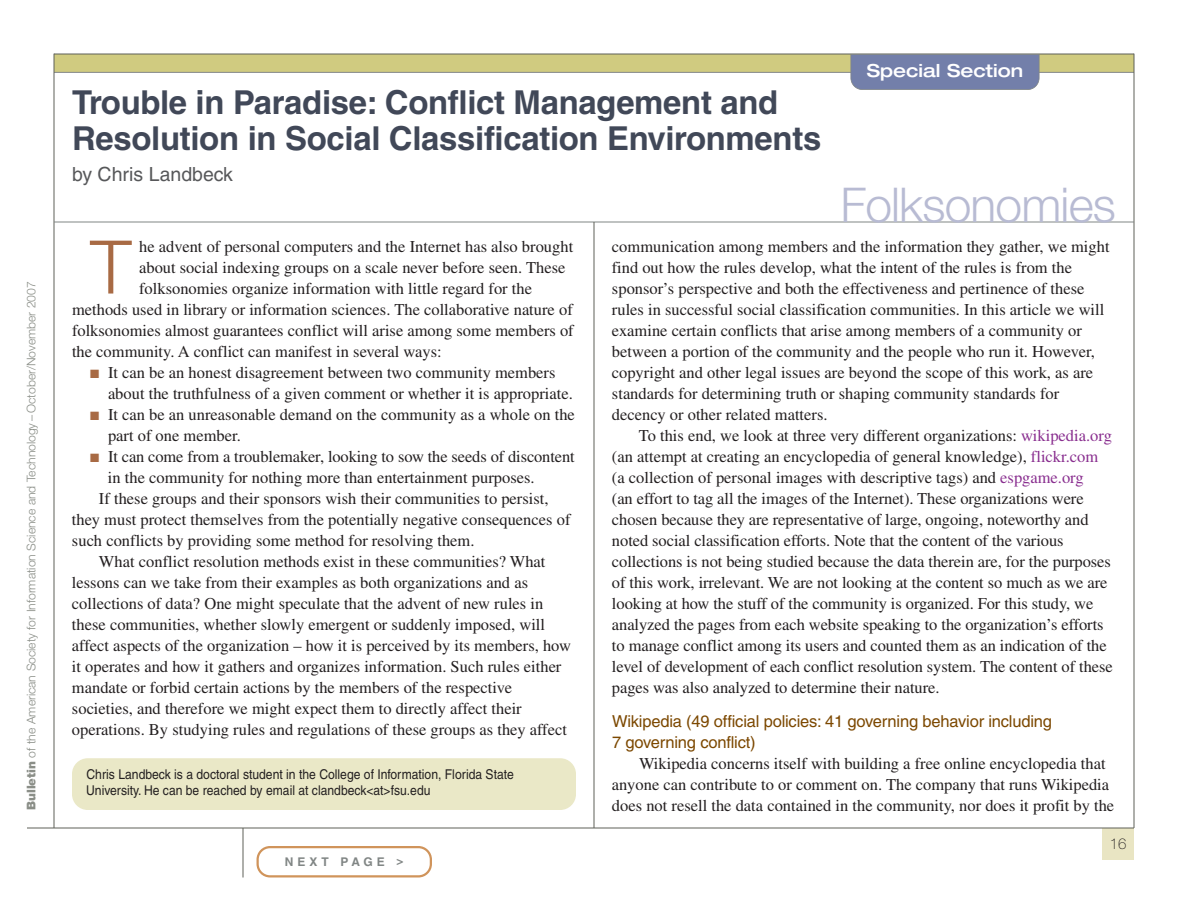
<style>
.page{position:relative;width:1188px;height:918px;background:#fff}
.page>*{position:absolute;margin:0;border:0;box-sizing:border-box;transform-origin:0 0}
.t1{font:300 74.1px "Helvetica Neue";color:#a86a44}
.t2{font:300 48px "Helvetica Neue";letter-spacing:-.015em;color:#b8bbd3}
.t3{font:700 33px/36px "Helvetica";letter-spacing:-.01em;color:#414858}
.t4{font:19.5px "Helvetica";color:#57585a}
.t5{font:500 expanded 18px "Helvetica Neue";color:#fff}
.t6{font:16.5px/21px "Times";color:#231f20}
.t7{font:16.5px/21px "Helvetica";letter-spacing:-.01em;color:#7c4800}
.t8{font:100 15px "Helvetica Neue";color:#231f20}
.t9{font:13.5px/16.5px "Helvetica";color:#231f20;scale:.9 1}
.t10{font:300 12px "Helvetica Neue";letter-spacing:-.005em;color:#8a8e87}
.t11{font:700 12px "Helvetica";letter-spacing:.335em;color:#818685}
.s1{font-weight:900}
.s2{color:#a86a44}
.s3{color:#892e8f}
</style>
<div class="page">
<div style="left:54px;top:54px;width:1080px;height:18px;background:#d0cb80"></div>
<hr style="left:54px;top:72px;width:1080px;height:1px;background:#818685">
<hr style="left:54px;top:54px;width:1080px;height:1px;background:#5e6159">
<div style="left:1102px;top:828px;width:32px;height:32px;background:#e9e5c3"></div>
<hr style="left:243px;top:828px;width:1px;height:50px;background:#5e6159">
<hr style="left:27px;top:828px;width:1107px;height:1px;background:#5e6159">
<hr style="left:54px;top:54px;width:1px;height:774px;background:#5e6159">
<hr style="left:1134px;top:54px;width:1px;height:774px;background:#5e6159">
<hr style="left:54px;top:222px;width:1080px;height:1px;background:#818685">
<svg style="left:850px;top:54px;width:190px;height:36px;background:#7581a9"></svg>
<div style="left:72px;top:758px;width:504px;height:52px;background:#eae8c7;border-radius:16px"></div>
<hr style="left:594px;top:222px;width:1px;height:606px;background:#5e6159">
<svg style="left:256px;top:846px;width:176px;height:32px"></svg>
<p class="t10" style="left:27px;top:810px;width:530px;rotate:-90deg"><span class="s1">Bulletin</span> of the American Society for Information Science and Technology – October/November 2007</p>
<h3 class="t3" style="left:72px;top:87px;width:751px">Trouble in Paradise: Conflict Management and<br>Resolution in Social Classification Environments</h3>
<p class="t4" style="left:72px;top:167px;width:162px">by Chris Landbeck</p>
<p class="t5" style="left:867px;top:65px;width:158px">Special Section</p>
<h2 class="t2" style="left:840px;top:187px;width:277px">Folksonomies</h2>
<h1 class="t1" style="left:90px;top:241px;width:43px">T</h1>
<p class="t6" style="left:139px;top:237px;width:436px">he advent of personal computers and the Internet has also brought</p>
<p class="t6" style="left:139px;top:258px;width:428px">about social indexing groups on a scale never before seen. These</p>
<p class="t6" style="left:139px;top:279px;width:394px">folksonomies organize information with little regard for the</p>
<p class="t6" style="left:72px;top:300px;width:502px">methods used in library or information sciences. The collaborative nature of</p>
<p class="t6" style="left:72px;top:321px;width:503px">folksonomies almost guarantees conflict will arise among some members of</p>
<p class="t6" style="left:72px;top:342px;width:371px">the community. A conflict can manifest in several ways:</p>
<p class="t6" style="left:108px;top:363px;width:466px;text-indent:-18px"><span class="s2">■</span> It can be an honest disagreement between two community members about the truthfulness of a given comment or whether it is appropriate.</p>
<p class="t6" style="left:108px;top:405px;width:468px;text-indent:-18px"><span class="s2">■</span> It can be an unreasonable demand on the community as a whole on the part of one member.</p>
<p class="t6" style="left:90px;top:447px;width:486px"><span class="s2">■</span> It can come from a troublemaker, looking to sow the seeds of discontent</p>
<p class="t6" style="left:108px;top:468px;width:428px">in the community for nothing more than entertainment purposes.</p>
<p class="t6" style="left:99px;top:489px;width:451px">If these groups and their sponsors wish their communities to persist,</p>
<p class="t6" style="left:72px;top:510px;width:500px">they must protect themselves from the potentially negative consequences of</p>
<p class="t6" style="left:72px;top:531px;width:404px">such conflicts by providing some method for resolving them.</p>
<p class="t6" style="left:99px;top:552px;width:448px">What conflict resolution methods exist in these communities? What</p>
<p class="t6" style="left:72px;top:573px;width:458px">lessons can we take from their examples as both organizations and as</p>
<p class="t6" style="left:72px;top:594px;width:473px">collections of data? One might speculate that the advent of new rules in</p>
<p class="t6" style="left:72px;top:615px;width:475px">these communities, whether slowly emergent or suddenly imposed, will</p>
<p class="t6" style="left:72px;top:636px;width:501px">affect aspects of the organization – how it is perceived by its members, how</p>
<p class="t6" style="left:72px;top:657px;width:491px">it operates and how it gathers and organizes information. Such rules either</p>
<p class="t6" style="left:72px;top:678px;width:442px">mandate or forbid certain actions by the members of the respective</p>
<p class="t6" style="left:72px;top:699px;width:451px">societies, and therefore we might expect them to directly affect their</p>
<p class="t6" style="left:72px;top:720px;width:496px">operations. By studying rules and regulations of these groups as they affect</p>
<p class="t9" style="left:86px;top:767px;width:477px">Chris Landbeck is a doctoral student in the College of Information, Florida State<br>University. He can be reached by email at clandbeck&lt;at&gt;fsu.edu</p>
<p class="t11" style="left:285px;top:857px;width:120px">NEXT PAGE &gt;</p>
<p class="t6" style="left:612px;top:237px;width:499px">communication among members and the information they gather, we might find out how the rules develop, what the intent of the rules is from the sponsor’s perspective and both the effectiveness and pertinence of these rules in successful social classification communities. In this article we will examine certain conflicts that arise among members of a community or between a portion of the community and the people who run it. However, copyright and other legal issues are beyond the scope of this work, as are standards for determining truth or shaping community standards for decency or other related matters.</p>
<p class="t6" style="left:612px;top:426px;width:502px;text-indent:27px">To this end, we look at three very different organizations: <span class="s3">wikipedia.org </span>(an attempt at creating an encyclopedia of general knowledge), <span class="s3">flickr.com </span>(a collection of personal images with descriptive tags) and <span class="s3">espgame.org<br></span>(an effort to tag all the images of the Internet). These organizations were chosen because they are representative of large, ongoing, noteworthy and noted social classification efforts. Note that the content of the various collections is not being studied because the data therein are, for the purposes of this work, irrelevant. We are not looking at the content so much as we are looking at how the stuff of the community is organized. For this study, we analyzed the pages from each website speaking to the organization’s efforts to manage conflict among its users and counted them as an indication of the level of development of each conflict resolution system. The content of these pages was also analyzed to determine their nature.</p>
<p class="t7" style="left:612px;top:712px;width:442px">Wikipedia (49 official policies: 41 governing behavior including<br>7 governing conflict)</p>
<p class="t6" style="left:612px;top:755px;width:504px;text-indent:27px">Wikipedia concerns itself with building a free online encyclopedia that anyone can contribute to or comment on. The company that runs Wikipedia does not resell the data contained in the community, nor does it profit by the</p>
<p class="t8" style="left:1110px;top:838px;width:18px">16</p>
</div>
